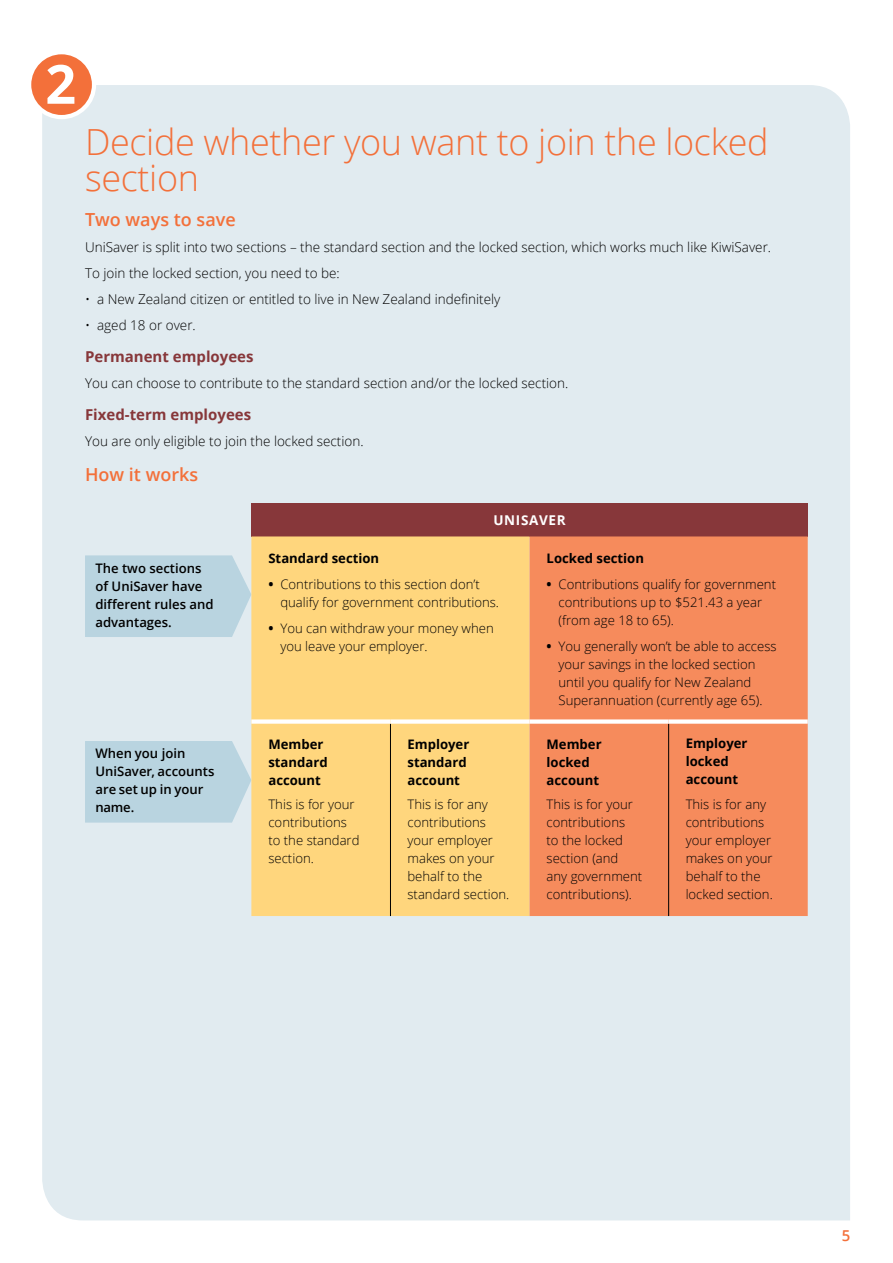
<style>
.page{position:relative;width:893px;height:1263px;background:#fff}
.page>*{position:absolute;margin:0;border:0;box-sizing:border-box;transform-origin:0 0}
.t1{font:700 54px "Open Sans";color:#fff}
.t2{font:300 36px/36px "Open Sans";letter-spacing:-.01em;color:#f3703a}
.t3{font:600 18px "Open Sans";color:#f3703a}
.t4{font:700 15px "Open Sans";color:#87373a}
.t5{font:600 15px "Open Sans";color:#f3703a}
.t6{font:300 13.5px/26px "Open Sans";color:#000}
.t7{font:700 13.5px "Open Sans";letter-spacing:.05em;color:#fff}
.t8{font:300 13.2px/18px "Open Sans";color:#000}
.t9{font:700 13.2px/18px "Open Sans";color:#000}
.t10{font:600 13.2px/18px "Open Sans";color:#000}
.s1{font-weight:700;font-size:13.5px}
</style>
<div class="page">
<div style="left:42px;top:85px;width:808px;height:1135px;background:#e1ebf0"></div>
<div style="left:85px;top:555px;width:166px;height:82px;background:#b9d4e0"></div>
<div style="left:85px;top:741px;width:166px;height:82px;background:#b9d4e0"></div>
<div style="left:251px;top:503px;width:557px;height:33px;background:#87373a"></div>
<div style="left:251px;top:536px;width:279px;height:380px;background:#ffd67d"></div>
<div style="left:530px;top:536px;width:278px;height:380px;background:#f68b5c"></div>
<hr style="left:390px;top:724px;width:1px;height:192px;background:#000">
<hr style="left:668px;top:724px;width:1px;height:192px;background:#000">
<div style="left:251px;top:719px;width:139px;height:5px;background:#fff"></div>
<div style="left:390px;top:719px;width:140px;height:5px;background:#fff"></div>
<div style="left:530px;top:719px;width:139px;height:5px;background:#fff"></div>
<div style="left:669px;top:719px;width:139px;height:5px;background:#fff"></div>
<div style="left:29px;top:52px;width:65px;height:65px;background:#f3703a;border-radius:50%"></div>
<div style="left:27px;top:50px;width:69px;height:69px;border:4px solid #fff;border-radius:50%"></div>
<h1 class="t1" style="left:45px;top:46px;width:32px">2</h1>
<h2 class="t2" style="left:85px;top:123px;width:685px">Decide whether you want to join the locked section</h2>
<h3 class="t3" style="left:85px;top:207px;width:152px">Two ways to save</h3>
<p class="t6" style="left:85px;top:234px;width:688px">UniSaver is split into two sections – the standard section and the locked section, which works much like KiwiSaver.<br>To join the locked section, you need to be:</p>
<p class="t6" style="left:85px;top:286px;width:417px">• a New Zealand citizen or entitled to live in New Zealand indefinitely</p>
<p class="t6" style="left:85px;top:312px;width:112px">• aged 18 or over.</p>
<p class="t4" style="left:85px;top:346px;width:170px">Permanent employees</p>
<p class="t6" style="left:85px;top:370px;width:485px">You can choose to contribute to the standard section and/or the locked section.</p>
<p class="t4" style="left:85px;top:404px;width:168px">Fixed-term employees</p>
<p class="t6" style="left:85px;top:428px;width:280px">You are only eligible to join the locked section.</p>
<h3 class="t3" style="left:85px;top:463px;width:115px">How it works</h3>
<p class="t7" style="left:493px;top:511px;width:74px">UNISAVER</p>
<p class="t9" style="left:268px;top:549px;width:112px">Standard section</p>
<p class="t8" style="left:280px;top:574px;width:220px;text-indent:-12px"><span class="s1">•</span> Contributions to this section don’t qualify for government contributions.</p>
<p class="t8" style="left:280px;top:618px;width:215px;text-indent:-12px"><span class="s1">•</span> You can withdraw your money when you leave your employer.</p>
<p class="t9" style="left:547px;top:549px;width:99px">Locked section</p>
<p class="t8" style="left:559px;top:574px;width:219px;text-indent:-12px"><span class="s1">•</span> Contributions qualify for government contributions up to $521.43 a year (from age 18 to 65).</p>
<p class="t8" style="left:559px;top:636px;width:220px;text-indent:-12px"><span class="s1">•</span> You generally won’t be able to access your savings in the locked section until you qualify for New Zealand Superannuation (currently age 65).</p>
<p class="t10" style="left:95px;top:559px;width:120px">The two sections of UniSaver have different rules and advantages.</p>
<p class="t10" style="left:95px;top:744px;width:120px">When you join<br>UniSaver, accounts are set up in your name.</p>
<p class="t9" style="left:268px;top:734px;width:61px">Member standard account</p>
<p class="t8" style="left:268px;top:795px;width:93px">This is for your contributions to the standard section.</p>
<p class="t9" style="left:407px;top:734px;width:63px">Employer standard account</p>
<p class="t8" style="left:407px;top:795px;width:103px">This is for any contributions your employer makes on your behalf to the standard section.</p>
<p class="t9" style="left:547px;top:734px;width:57px">Member locked account</p>
<p class="t8" style="left:547px;top:795px;width:97px">This is for your contributions<br>to the locked section (and any government contributions).</p>
<p class="t9" style="left:686px;top:734px;width:63px">Employer locked account</p>
<p class="t8" style="left:686px;top:795px;width:89px">This is for any contributions your employer makes on your behalf to the locked section.</p>
<p class="t5" style="left:842px;top:1225px;width:10px">5</p>
</div>
